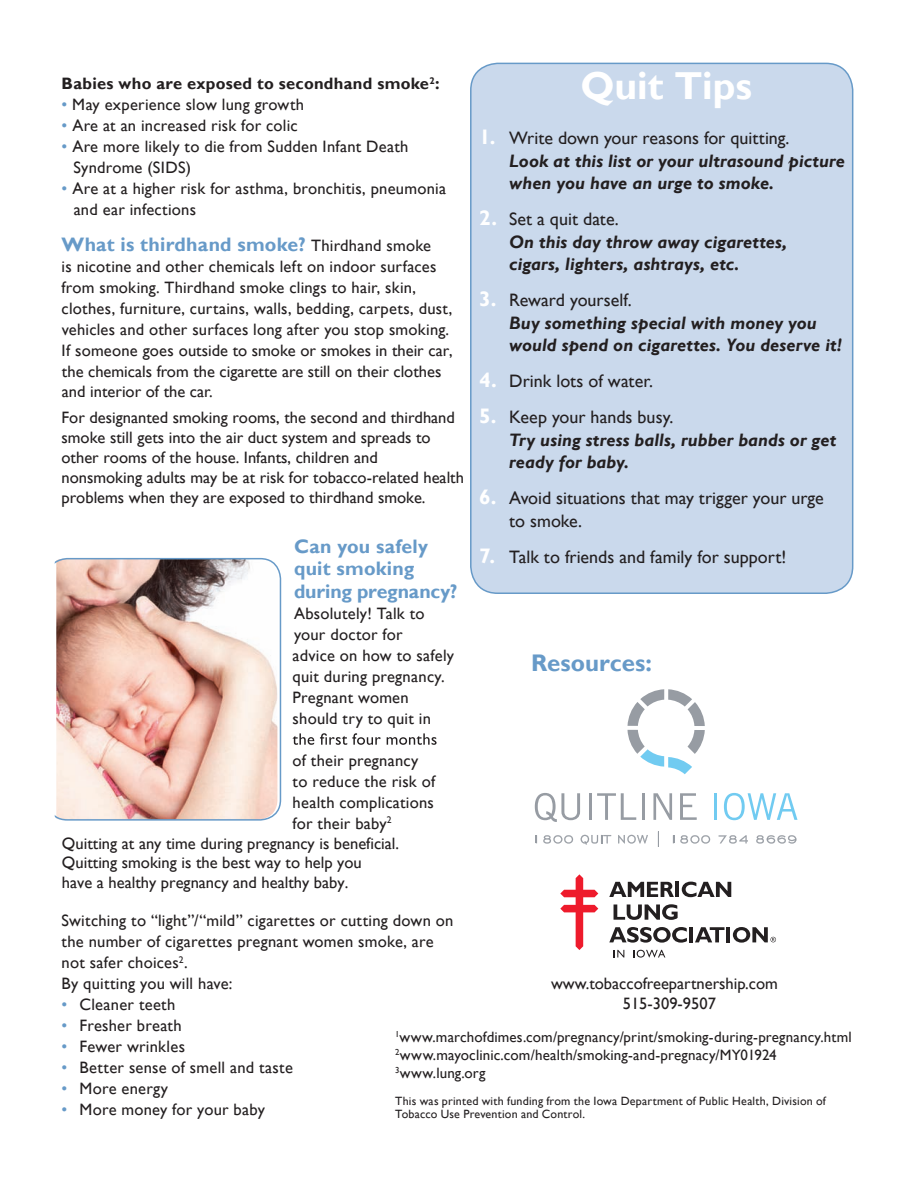
<style>
.page{position:relative;width:918px;height:1188px;background:#fff}
.page>*{position:absolute;margin:0;border:0;box-sizing:border-box;transform-origin:0 0}
.t1{font:700 39px "Gill Sans";color:#fff}
.t2{font:700 24px "Gill Sans";color:#679ac8}
.t3{font:700 19.5px/22.5px "Gill Sans";letter-spacing:.01em;color:#679ac8}
.t4{font:italic 700 18px/22.5px "Gill Sans";letter-spacing:.005em;color:#231f20}
.t5{font:18px/22.5px "Gill Sans";color:#231f20}
.t6{font:16.5px/21px "Gill Sans";letter-spacing:.01em;color:#231f20}
.t7{font:700 16.5px "Gill Sans";letter-spacing:.015em;color:#231f20}
.t8{font:15px/18px "Gill Sans";letter-spacing:.01em;color:#231f20}
.t9{font:12px/13.5px "Gill Sans";letter-spacing:.015em;color:#231f20}
.s1{font-style:normal;font-size:21px;color:#fff}
.s2{font-weight:400;font-style:normal}
.s3{font-weight:700;font-size:21px;color:#fff}
.s4{color:#679ac8}
.s5{font-weight:400;font-size:16.5px;color:#231f20}
</style>
<div class="page">
<img style="left:55px;top:558px;width:226px;height:263px">
<div style="left:471px;top:63px;width:382px;height:530px;background:#cad9ec;border-radius:27px"></div>
<div style="left:470px;top:63px;width:383px;height:531px;border:2px solid #679ac8;border-radius:27px"></div>
<svg style="left:293px;top:733px;width:144px;height:12px"></svg>
<svg style="left:628px;top:689px;width:77px;height:85px"></svg>
<svg style="left:535px;top:793px;width:45px;height:29px"></svg>
<hr style="left:589px;top:793px;width:3px;height:27px;background:#979ca3">
<svg style="left:597px;top:793px;width:39px;height:27px"></svg>
<hr style="left:642px;top:793px;width:3px;height:27px;background:#979ca3">
<svg style="left:653px;top:793px;width:19px;height:27px"></svg>
<svg style="left:680px;top:793px;width:17px;height:27px"></svg>
<hr style="left:714px;top:793px;width:3px;height:27px;background:#71cbf1">
<svg style="left:724px;top:793px;width:74px;height:27px"></svg>
<svg style="left:543px;top:835px;width:30px;height:9px"></svg>
<svg style="left:581px;top:835px;width:30px;height:9px"></svg>
<svg style="left:618px;top:835px;width:30px;height:9px"></svg>
<svg style="left:658px;top:832px;width:1px;height:15px"></svg>
<svg style="left:680px;top:835px;width:30px;height:9px"></svg>
<svg style="left:719px;top:835px;width:29px;height:9px"></svg>
<svg style="left:756px;top:835px;width:40px;height:9px"></svg>
<svg style="left:609px;top:882px;width:65px;height:15px"></svg>
<hr style="left:675px;top:882px;width:4px;height:15px;background:#231f20">
<svg style="left:682px;top:882px;width:49px;height:15px"></svg>
<svg style="left:614px;top:904px;width:64px;height:16px"></svg>
<svg style="left:609px;top:927px;width:78px;height:16px"></svg>
<hr style="left:690px;top:927px;width:3px;height:15px;background:#231f20">
<svg style="left:695px;top:927px;width:30px;height:15px"></svg>
<hr style="left:726px;top:927px;width:4px;height:15px;background:#231f20">
<svg style="left:733px;top:927px;width:43px;height:16px"></svg>
<svg style="left:560px;top:874px;width:38px;height:76px"></svg>
<svg style="left:613px;top:950px;width:11px;height:7px"></svg>
<svg style="left:633px;top:950px;width:32px;height:8px"></svg>
<h1 class="t1" style="left:580px;top:63px;width:173px">Quit Tips</h1>
<p class="t4" style="left:509px;top:128px;width:337px;text-indent:-30px"><span class="s1">1.</span> <span class="s2">Write down your reasons for quitting.<br></span>Look at this list or your ultrasound picture when you have an urge to smoke.</p>
<p class="t4" style="left:509px;top:209px;width:280px;text-indent:-30px"><span class="s1">2.</span> <span class="s2">Set a quit date.<br></span>On this day throw away cigarettes, cigars, lighters, ashtrays, etc.</p>
<p class="t4" style="left:509px;top:290px;width:334px;text-indent:-30px"><span class="s1">3.</span> <span class="s2">Reward yourself.<br></span>Buy something special with money you would spend on cigarettes. You deserve it!</p>
<p class="t5" style="left:479px;top:371px;width:175px"><span class="s3">4.</span> Drink lots of water.</p>
<p class="t4" style="left:509px;top:407px;width:329px;text-indent:-30px"><span class="s1">5.</span> <span class="s2">Keep your hands busy.<br></span>Try using stress balls, rubber bands or get ready for baby.</p>
<p class="t5" style="left:509px;top:488px;width:316px;text-indent:-30px"><span class="s3">6.</span> Avoid situations that may trigger your urge to smoke.</p>
<p class="t5" style="left:479px;top:546px;width:309px"><span class="s3">7.</span> Talk to friends and family for support!</p>
<p class="t7" style="left:62px;top:74px;width:380px">Babies who are exposed to secondhand smoke<sup>2</sup>:</p>
<p class="t6" style="left:62px;top:94px;width:244px"><span class="s4">•</span> May experience slow lung growth</p>
<p class="t6" style="left:62px;top:115px;width:238px"><span class="s4">•</span> Are at an increased risk for colic</p>
<p class="t6" style="left:74px;top:136px;width:336px;text-indent:-12px"><span class="s4">•</span> Are more likely to die from Sudden Infant Death<br>Syndrome (SIDS)</p>
<p class="t6" style="left:74px;top:178px;width:374px;text-indent:-12px"><span class="s4">•</span> Are at a higher risk for asthma, bronchitis, pneumonia and ear infections</p>
<p class="t3" style="left:62px;top:234px;width:371px">What is thirdhand smoke? <span class="s5">Thirdhand smoke</span></p>
<p class="t6" style="left:62px;top:256px;width:393px">is nicotine and other chemicals left on indoor surfaces from smoking. Thirdhand smoke clings to hair, skin, clothes, furniture, curtains, walls, bedding, carpets, dust, vehicles and other surfaces long after you stop smoking.<br>If someone goes outside to smoke or smokes in their car,</p>
<p class="t6" style="left:62px;top:362px;width:381px;line-height:19.8px">the chemicals from the cigarette are still on their clothes and interior of the car.</p>
<p class="t6" style="left:62px;top:408px;width:404px;line-height:19.8px">For designanted smoking rooms, the second and thirdhand smoke still gets into the air duct system and spreads to other rooms of the house. Infants, children and<br>nonsmoking adults may be at risk for tobacco-related health problems when they are exposed to thirdhand smoke.</p>
<p class="t3" style="left:294px;top:535px;width:165px">Can you safely quit smoking during pregnancy?</p>
<p class="t6" style="left:293px;top:603px;width:163px">Absolutely! Talk to your doctor for<br>advice on how to safely quit during pregnancy.<br>Pregnant women should try to quit in</p>
<p class="t6" style="left:293px;top:750px;width:127px">of their pregnancy</p>
<p class="t6" style="left:293px;top:771px;width:144px">to reduce the risk of</p>
<p class="t6" style="left:293px;top:792px;width:143px">health complications</p>
<p class="t6" style="left:293px;top:813px;width:101px">for their baby<sup>2</sup></p>
<p class="t6" style="left:62px;top:833px;width:339px">Quitting at any time during pregnancy is beneficial.</p>
<p class="t6" style="left:62px;top:853px;width:301px">Quitting smoking is the best way to help you</p>
<p class="t6" style="left:62px;top:872px;width:288px">have a healthy pregnancy and healthy baby.</p>
<p class="t6" style="left:62px;top:910px;width:393px">Switching to “light”/“mild” cigarettes or cutting down on the number of cigarettes pregnant women smoke, are not safer choices<sup>2</sup>.<br>By quitting you will have:</p>
<p class="t6" style="left:62px;top:994px;width:115px"><span class="s4">•</span> Cleaner teeth</p>
<p class="t6" style="left:62px;top:1015px;width:122px"><span class="s4">•</span> Fresher breath</p>
<p class="t6" style="left:62px;top:1036px;width:125px"><span class="s4">•</span> Fewer wrinkles</p>
<p class="t6" style="left:62px;top:1057px;width:233px"><span class="s4">•</span> Better sense of smell and taste</p>
<p class="t6" style="left:62px;top:1078px;width:108px"><span class="s4">•</span> More energy</p>
<p class="t6" style="left:62px;top:1099px;width:205px"><span class="s4">•</span> More money for your baby</p>
<h2 class="t2" style="left:531px;top:649px;width:123px">Resources:</h2>
<p class="t6" style="left:551px;top:974px;width:228px;line-height:19.8px;text-align:center">www.tobaccofreepartnership.com<br>515-309-9507</p>
<p class="t8" style="left:395px;top:1028px;width:458px"><sup>1</sup>www.marchofdimes.com/pregnancy/print/smoking-during-pregnancy.html<br><sup>2</sup>www.mayoclinic.com/health/smoking-and-pregnacy/MY01924<br><sup>3</sup>www.lung.org</p>
<p class="t9" style="left:395px;top:1094px;width:432px">This was printed with funding from the Iowa Department of Public Health, Division of<br>Tobacco Use Prevention and Control.</p>
</div>
